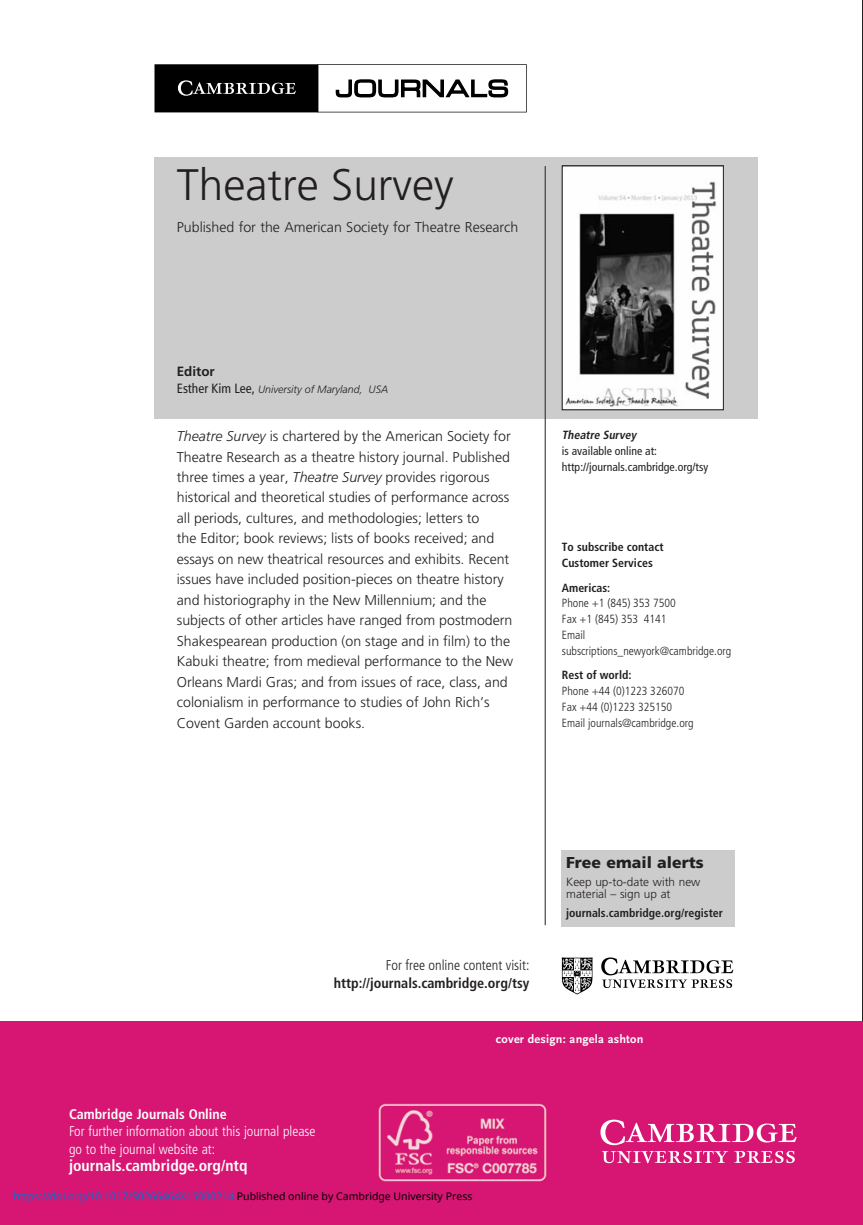
<style>
.page{position:relative;width:863px;height:1225px;background:#fff}
.page>*{position:absolute;margin:0;border:0;box-sizing:border-box;transform-origin:0 0}
.t1{font:300 44.1px "Frutiger LT Std";color:#231f20}
.t2{font:700 condensed 15.75px "Frutiger";color:#fff}
.t3{font:900 15.75px "Frutiger LT Std";color:#231f20}
.t4{font:300 14.17px/20.5px "Frutiger LT Std";color:#231f20}
.t5{font:700 condensed 14.17px "Frutiger LT Std";color:#231f20}
.t6{font:300 condensed 14.17px "Frutiger LT Std";color:#231f20}
.t7{font:300 condensed 14px/17.5px "Frutiger";color:#fff}
.t8{font:700 condensed 14px "Frutiger";color:#fff}
.t9{font:700 13.47px "Frutiger LT Std";color:#231f20}
.t10{font:700 12.25px "Scala Sans";letter-spacing:.015em;color:#fff}
.t11{font:300 condensed 11.9px/15.8px "Frutiger LT Std";color:#231f20}
.t12{font:700 condensed 11.9px/15.8px "Frutiger LT Std";color:#231f20}
.t13{font:condensed 11.9px/15.8px "Frutiger LT Std";color:#231f20}
.t14{font:300 11.9px/12.6px "Frutiger LT Std";color:#231f20}
.t15{font:italic 700 condensed 11.9px "Frutiger LT Std";color:#231f20}
.t16{font:italic 300 10.67px "Frutiger LT Std";color:#231f20}
.t17{font:10.5px "Noto Sans";color:#0172cf}
.s1{font-weight:400;font-style:normal;font-stretch:condensed;font-size:13.47px}
.s2{font-style:italic}
.s3{color:#000}
</style>
<div class="page">
<hr style="left:862px;top:0;width:1px;height:1225px;background:#231f20">
<div style="left:0;top:1021px;width:863px;height:204px;background:#d71573"></div>
<svg style="left:600px;top:1120px;width:196px;height:25px"></svg>
<svg style="left:602px;top:1151px;width:126px;height:12px"></svg>
<svg style="left:734px;top:1151px;width:60px;height:12px"></svg>
<img style="left:378px;top:1103px;width:169px;height:79px">
<div style="left:154px;top:157px;width:603px;height:261px;background:#ccc"></div>
<img style="left:561px;top:957px;width:173px;height:38px">
<hr style="left:545px;top:166px;width:1px;height:759px;background:#231f20">
<svg style="left:154px;top:64px;width:373px;height:48px"></svg>
<img style="left:564px;top:168px;width:157px;height:240px">
<div style="left:562px;top:166px;width:161px;height:244px;border:1px solid #231f20"></div>
<div style="left:561px;top:850px;width:174px;height:76px;background:#ccc"></div>
<h1 class="t1" style="left:177px;top:165px;width:278px">Theatre Survey</h1>
<p class="t4" style="left:177px;top:218px;width:343px">Published for the American Society for Theatre Research</p>
<p class="t9" style="left:177px;top:363px;width:39px">Editor</p>
<p class="t16" style="left:177px;top:385px;width:213px"><span class="s1">Esther Kim Lee,</span> University of Maryland, USA</p>
<p class="t4" style="left:177px;top:427px;width:338px"><span class="s2">Theatre Survey</span> is chartered by the American Society for Theatre Research as a theatre history journal. Published three times a year, <span class="s2">Theatre Survey</span> provides rigorous historical and theoretical studies of performance across all periods, cultures, and methodologies; letters to<br>the Editor; book reviews; lists of books received; and essays on new theatrical resources and exhibits. Recent issues have included position-pieces on theatre history and historiography in the New Millennium; and the subjects of other articles have ranged from postmodern Shakespearean production (on stage and in film) to the Kabuki theatre; from medieval performance to the New Orleans Mardi Gras; and from issues of race, class, and colonialism in performance to studies of John Rich’s Covent Garden account books.</p>
<p class="t15" style="left:562px;top:430px;width:76px">Theatre Survey</p>
<p class="t13" style="left:562px;top:444px;width:148px">is available online at: http://journals.cambridge.org/tsy</p>
<p class="t12" style="left:562px;top:540px;width:103px">To subscribe contact<br>Customer Services</p>
<p class="t12" style="left:562px;top:580px;width:50px">Americas:</p>
<p class="t11" style="left:562px;top:596px;width:171px">Phone +1 (845) 353 7500<br>Fax +1 (845) 353 4141<br>Email subscriptions_newyork@cambridge.org</p>
<p class="t12" style="left:562px;top:668px;width:71px">Rest of world:</p>
<p class="t11" style="left:562px;top:684px;width:133px">Phone +44 (0)1223 326070<br>Fax +44 (0)1223 325150<br>Email journals@cambridge.org</p>
<p class="t6" style="left:386px;top:959px;width:145px">For free online content visit:</p>
<p class="t5" style="left:334px;top:976px;width:197px">http://journals.cambridge.org/tsy</p>
<p class="t3" style="left:566px;top:854px;width:139px">Free email alerts</p>
<p class="t14" style="left:566px;top:876px;width:136px">Keep up-to-date with new material – sign up at</p>
<p class="t12" style="left:566px;top:905px;width:158px">journals.cambridge.org/register</p>
<p class="t10" style="left:496px;top:1034px;width:149px">cover design: angela ashton</p>
<p class="t8" style="left:69px;top:1108px;width:159px">Cambridge Journals Online</p>
<p class="t7" style="left:69px;top:1123px;width:248px">For further information about this journal please go to the journal website at:</p>
<p class="t2" style="left:69px;top:1159px;width:180px">journals.cambridge.org/ntq</p>
<p class="t17" style="left:14px;top:1189px;width:460px">https://doi.org/10.1017/S0266464X15000214 <span class="s3">Published online by Cambridge University Press</span></p>
</div>
